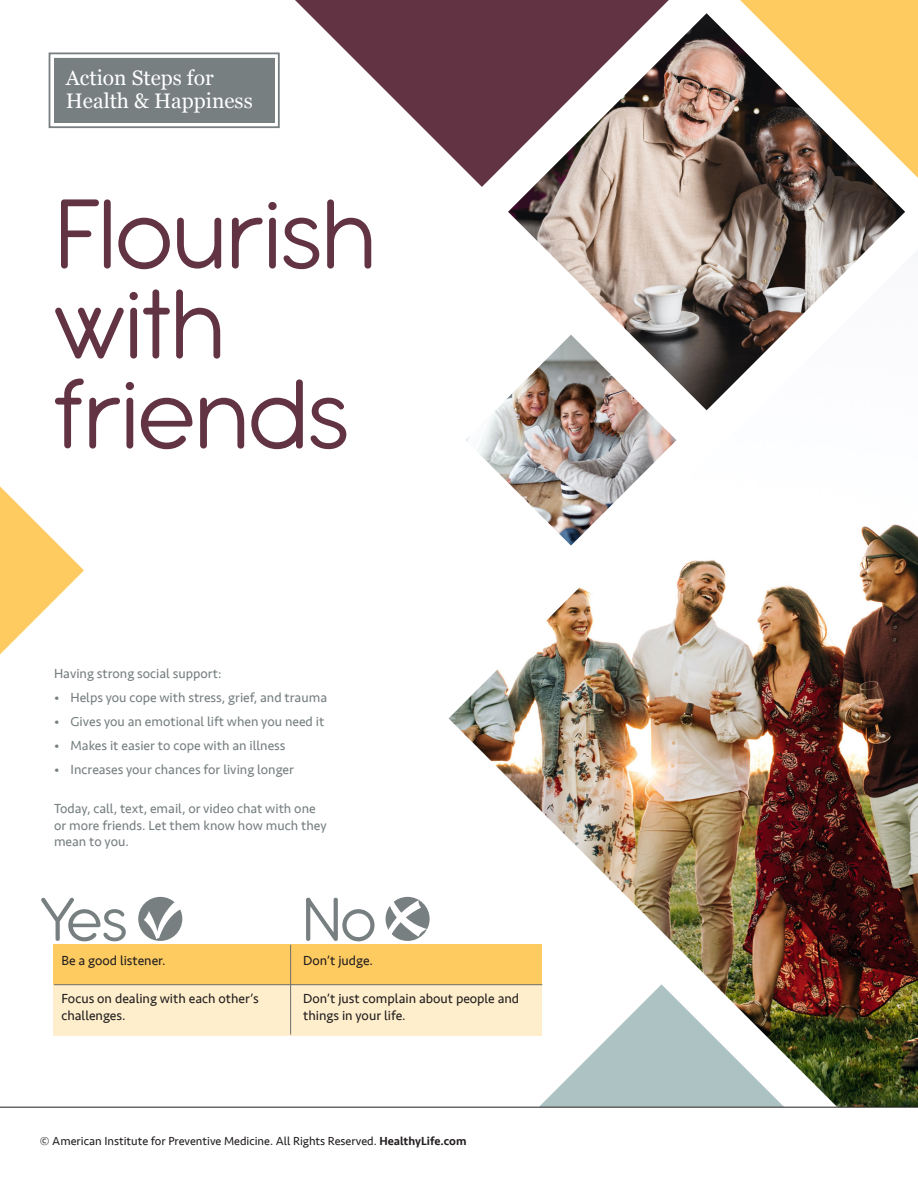
<style>
.page{position:relative;width:918px;height:1188px;background:#fff}
.page>*{position:absolute;margin:0;border:0;box-sizing:border-box;transform-origin:0 0}
.t1{font:108px/90px "Antipasto Pro";color:#623342}
.t2{font:67.5px "Antipasto Pro";color:#777f81}
.t3{font:21px "Georgia";color:#fff}
.t4{font:13.5px/16.2px "Seravek";color:#777f81}
.t5{font:13.5px/16.2px "Seravek";color:#231f20}
.t6{font:12px "Seravek";color:#231f20}
.s1{font-weight:500}
</style>
<div class="page">
<div style="left:53px;top:985px;width:489px;height:51px;background:#feeecb"></div>
<img style="left:449px;top:410px;width:469px;height:697px">
<svg style="left:295px;top:0;width:374px;height:187px;fill:#623342"></svg>
<div style="left:740px;top:0;width:178px;height:178px;background:#fecb60"></div>
<img style="left:508px;top:13px;width:397px;height:397px">
<img style="left:466px;top:335px;width:210px;height:211px">
<svg style="left:539px;top:984px;width:245px;height:123px;fill:#adc2c2"></svg>
<svg style="left:0;top:486px;width:84px;height:168px"></svg>
<svg style="left:48px;top:52px;width:232px;height:77px;background:#8d9395"></svg>
<div style="left:54px;top:58px;width:220px;height:65px;border:5px solid #777f81"></div>
<div style="left:53px;top:945px;width:489px;height:40px;background:#fecb60"></div>
<hr style="left:290px;top:945px;width:1px;height:90px;background:#6c6d70">
<div style="left:138px;top:897px;width:44px;height:44px;background:#777f81;border-radius:50%"></div>
<svg style="left:144px;top:899px;width:36px;height:40px"></svg>
<hr style="left:54px;top:984px;width:488px;height:1px;background:#6c6d70">
<div style="left:386px;top:897px;width:44px;height:44px;background:#777f81;border-radius:50%"></div>
<svg style="left:386px;top:900px;width:41px;height:37px"></svg>
<hr style="left:0;top:1107px;width:918px;height:1px;background:#231f20">
<p class="t3" style="left:66px;top:62px;width:149px">Action Steps for</p>
<p class="t3" style="left:66px;top:85px;width:188px">Health &amp; Happiness</p>
<p class="t1" style="left:54px;top:193px;width:324px">Flourish with friends</p>
<p class="t4" style="left:54px;top:666px;width:169px">Having strong social support:</p>
<p class="t4" style="left:54px;top:690px;width:275px">• Helps you cope with stress, grief, and trauma</p>
<p class="t4" style="left:54px;top:713px;width:272px">• Gives you an emotional lift when you need it</p>
<p class="t4" style="left:54px;top:737px;width:233px">• Makes it easier to cope with an illness</p>
<p class="t4" style="left:54px;top:761px;width:241px">• Increases your chances for living longer</p>
<p class="t4" style="left:54px;top:801px;width:274px">Today, call, text, email, or video chat with one or more friends. Let them know how much they mean to you.</p>
<p class="t2" style="left:40px;top:882px;width:88px">Yes</p>
<p class="t5" style="left:61px;top:953px;width:106px">Be a good listener.</p>
<p class="t5" style="left:303px;top:953px;width:71px">Don’t judge.</p>
<p class="t5" style="left:61px;top:991px;width:199px">Focus on dealing with each other’s challenges.</p>
<p class="t5" style="left:303px;top:991px;width:218px">Don’t just complain about people and things in your life.</p>
<p class="t2" style="left:302px;top:882px;width:76px">No</p>
<p class="t6" style="left:40px;top:1132px;width:428px">© American Institute for Preventive Medicine. All Rights Reserved. <span class="s1">HealthyLife.com</span></p>
</div>
